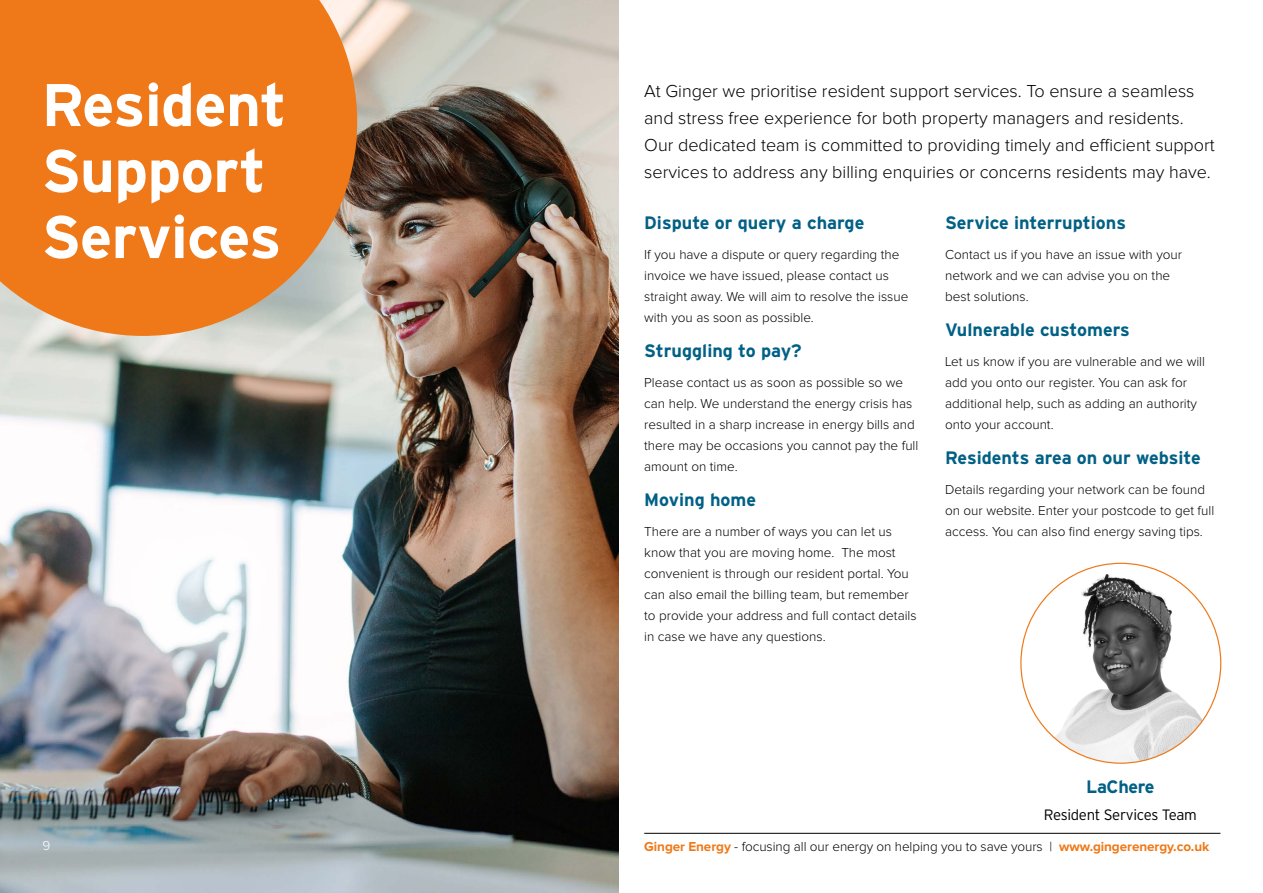
<style>
.page{position:relative;width:1263px;height:893px;background:#fff}
.page>*{position:absolute;margin:0;border:0;box-sizing:border-box;transform-origin:0 0}
.t1{font:700 60px/66px "Interstate";letter-spacing:-.01em;color:#fff}
.t2{font:300 18px/27px "Proxima Nova";color:#000}
.t3{font:700 18px "Interstate";color:#006085}
.t4{font:700 18px "Interstate";letter-spacing:-.02em;color:#006085}
.t5{font:300 15px "Interstate";letter-spacing:-.02em;color:#000}
.t6{font:300 13.5px/21px "Proxima Nova";color:#000}
.t7{font:300 13.5px "Proxima Nova";color:#fff}
.s1{font-weight:700;color:#ef7918}
</style>
<div class="page">
<img style="left:0;top:0;width:619px;height:893px">
<svg style="left:0;top:0;width:357px;height:336px;background:#ea822b"></svg>
<hr style="left:644px;top:833px;width:576px;height:1px;background:#000">
<img style="left:1021px;top:563px;width:200px;height:200px;border-radius:100px">
<h1 class="t1" style="left:41px;top:72px;width:247px">Resident<br>Support<br>Services</h1>
<p class="t2" style="left:644px;top:78px;width:572px">At Ginger we prioritise resident support services. To ensure a seamless and stress free experience for both property managers and residents.<br>Our dedicated team is committed to providing timely and efficient support services to address any billing enquiries or concerns residents may have.</p>
<h2 class="t3" style="left:945px;top:213px;width:182px">Service interruptions</h2>
<p class="t6" style="left:945px;top:244px;width:238px">Contact us if you have an issue with your network and we can advise you on the best solutions.</p>
<h2 class="t3" style="left:945px;top:320px;width:186px">Vulnerable customers</h2>
<p class="t6" style="left:945px;top:351px;width:261px">Let us know if you are vulnerable and we will add you onto our register. You can ask for additional help, such as adding an authority onto your account.</p>
<h2 class="t3" style="left:945px;top:448px;width:257px">Residents area on our website</h2>
<p class="t6" style="left:945px;top:479px;width:271px">Details regarding your network can be found on our website. Enter your postcode to get full access. You can also find energy saving tips.</p>
<h2 class="t3" style="left:644px;top:213px;width:222px">Dispute or query a charge</h2>
<p class="t6" style="left:644px;top:244px;width:266px">If you have a dispute or query regarding the invoice we have issued, please contact us straight away. We will aim to resolve the issue with you as soon as possible.</p>
<h2 class="t3" style="left:644px;top:341px;width:159px">Struggling to pay?</h2>
<p class="t6" style="left:644px;top:372px;width:276px">Please contact us as soon as possible so we can help. We understand the energy crisis has resulted in a sharp increase in energy bills and there may be occasions you cannot pay the full amount on time.</p>
<h2 class="t3" style="left:644px;top:490px;width:113px">Moving home</h2>
<p class="t6" style="left:644px;top:521px;width:274px">There are a number of ways you can let us know that you are moving home. The most convenient is through our resident portal. You can also email the billing team, but remember to provide your address and full contact details in case we have any questions.</p>
<p class="t7" style="left:43px;top:840px;width:9px">9</p>
<h2 class="t4" style="left:1086px;top:776px;width:70px">LaChere</h2>
<p class="t5" style="left:1044px;top:806px;width:154px">Resident Services Team</p>
<p class="t6" style="left:644px;top:836px;width:567px"><span class="s1">Ginger Energy</span> - focusing all our energy on helping you to save yours | <span class="s1">www.gingerenergy.co.uk</span></p>
</div>
